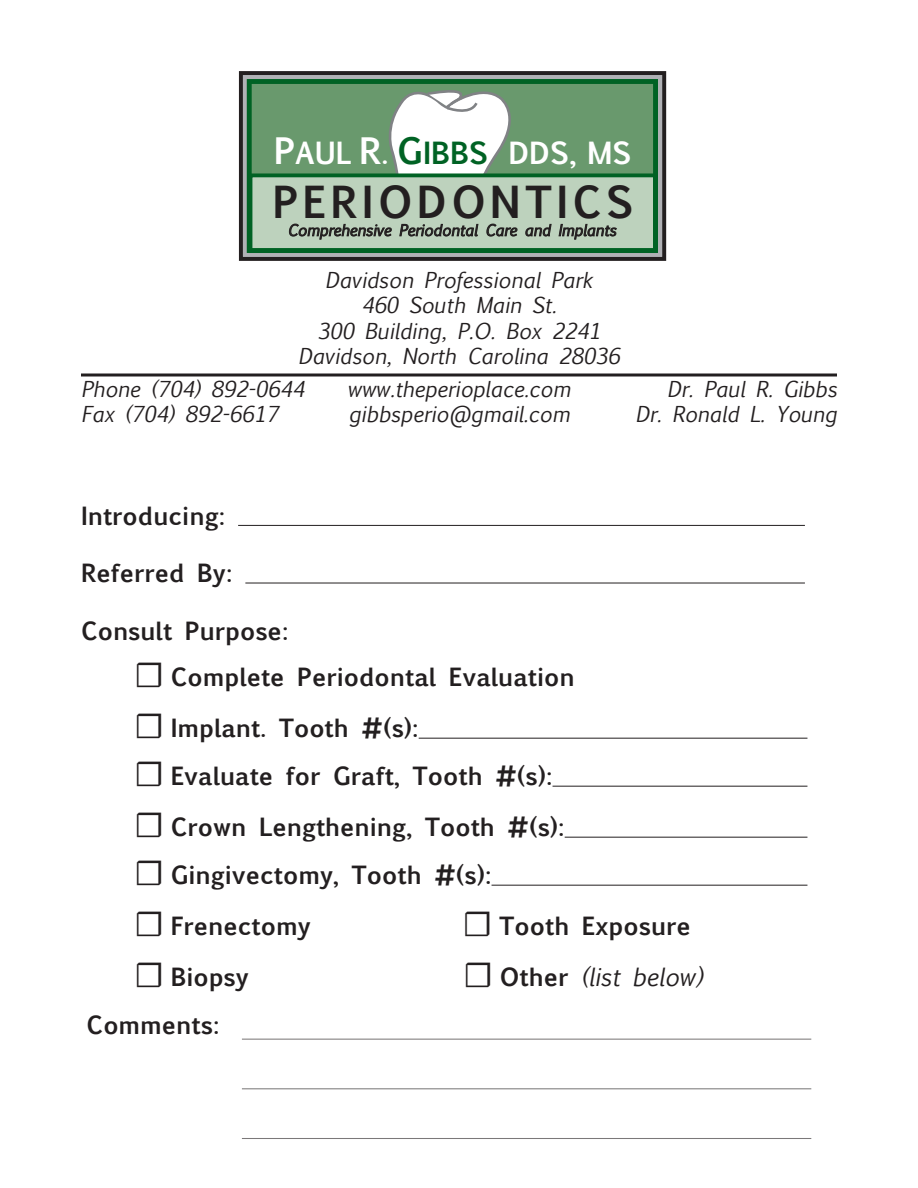
<style>
.page{position:relative;width:918px;height:1188px;background:#fff}
.page>*{position:absolute;margin:0;border:0;box-sizing:border-box;transform-origin:0 0}
.t1{font:700 42.3px "Euphemia UCAS";letter-spacing:.1em;color:#231f20}
.t2{font:700 29.1px "Euphemia UCAS";color:#fff;scale:.96 1}
.t3{font:700 24px "Euphemia UCAS";color:#231f20}
.t4{font:italic 24px "Euphemia UCAS";color:#231f20}
.t5{font:italic 21px "Euphemia UCAS";color:#231f20}
.t6{font:italic 15px "Euphemia UCAS";color:#231f20}
.s1{font-size:34.8px}
.s2{font-size:34.8px;color:#006224}
.s3{color:#006224}
.s4{font-family:"Minion Pro";font-weight:400;font-size:36px}
.s5{font-family:"Minion Pro";font-style:normal;font-size:36px}
.s6{font-weight:700;font-style:normal}
</style>
<div class="page">
<hr style="left:81px;top:374px;width:756px;height:2px;background:#231f20">
<hr style="left:238px;top:525px;width:567px;height:1px;background:#231f20">
<hr style="left:245px;top:583px;width:560px;height:1px;background:#231f20">
<hr style="left:419px;top:738px;width:388px;height:1px;background:#231f20">
<hr style="left:553px;top:786px;width:254px;height:1px;background:#231f20">
<hr style="left:565px;top:837px;width:242px;height:1px;background:#231f20">
<hr style="left:492px;top:885px;width:315px;height:1px;background:#231f20">
<hr style="left:242px;top:1039px;width:569px;height:1px;background:#231f20">
<hr style="left:242px;top:1138px;width:569px;height:1px;background:#231f20">
<hr style="left:242px;top:1088px;width:569px;height:1px;background:#231f20">
<div style="left:241px;top:73px;width:423px;height:186px;background:#b0b1b5"></div>
<div style="left:239px;top:71px;width:427px;height:190px;border:4px solid #231f20"></div>
<div style="left:249px;top:81px;width:406px;height:94px;background:#69996d"></div>
<div style="left:251px;top:175px;width:404px;height:76px;background:#bdd2bd"></div>
<div style="left:249px;top:173px;width:408px;height:80px;border:4px solid #006224"></div>
<svg style="left:289px;top:90px;width:263px;height:150px"></svg>
<svg style="left:559px;top:223px;width:58px;height:17px"></svg>
<div style="left:247px;top:79px;width:411px;height:174px;border:5px solid #006224"></div>
<p class="t2" style="left:274px;top:131px;width:374px"><span class="s1">P</span>AUL <span class="s1">R</span>. <span class="s2">G</span><span class="s3">IBBS</span> DDS, MS</p>
<p class="t1" style="left:272px;top:170px;width:363px">PERIODONTICS</p>
<p class="t6" style="left:287px;top:219px;width:330px">Comprehensive Periodontal Care and Implants</p>
<p class="t5" style="left:325px;top:265px;width:269px">Davidson Professional Park</p>
<p class="t5" style="left:361px;top:290px;width:197px">460 South Main St.</p>
<p class="t5" style="left:317px;top:316px;width:285px">300 Building, P.O. Box 2241</p>
<p class="t5" style="left:298px;top:341px;width:323px">Davidson, North Carolina 28036</p>
<p class="t5" style="left:81px;top:374px;width:225px">Phone (704) 892-0644</p>
<p class="t5" style="left:81px;top:399px;width:199px">Fax (704) 892-6617</p>
<p class="t5" style="left:348px;top:374px;width:224px">www.theperioplace.com</p>
<p class="t5" style="left:348px;top:399px;width:223px">gibbsperio@gmail.com</p>
<p class="t5" style="left:667px;top:374px;width:171px">Dr. Paul R. Gibbs</p>
<p class="t5" style="left:636px;top:399px;width:203px">Dr. Ronald L. Young</p>
<p class="t3" style="left:81px;top:497px;width:146px">Introducing:</p>
<p class="t3" style="left:81px;top:555px;width:153px">Referred By:</p>
<p class="t3" style="left:81px;top:613px;width:209px">Consult Purpose:</p>
<p class="t3" style="left:134px;top:659px;width:442px"><span class="s4">☐</span> Complete Periodontal Evaluation</p>
<p class="t3" style="left:134px;top:710px;width:286px"><span class="s4">☐</span> Implant. Tooth #(s):</p>
<p class="t3" style="left:134px;top:758px;width:420px"><span class="s4">☐</span> Evaluate for Graft, Tooth #(s):</p>
<p class="t3" style="left:134px;top:809px;width:432px"><span class="s4">☐</span> Crown Lengthening, Tooth #(s):</p>
<p class="t3" style="left:134px;top:857px;width:359px"><span class="s4">☐</span> Gingivectomy, Tooth #(s):</p>
<p class="t3" style="left:134px;top:908px;width:178px"><span class="s4">☐</span> Frenectomy</p>
<p class="t3" style="left:463px;top:908px;width:230px"><span class="s4">☐</span> Tooth Exposure</p>
<p class="t3" style="left:134px;top:959px;width:116px"><span class="s4">☐</span> Biopsy</p>
<p class="t4" style="left:463px;top:960px;width:241px"><span class="s5">☐</span> <span class="s6">Other</span> (list below)</p>
<p class="t3" style="left:87px;top:1007px;width:135px">Comments:</p>
</div>
